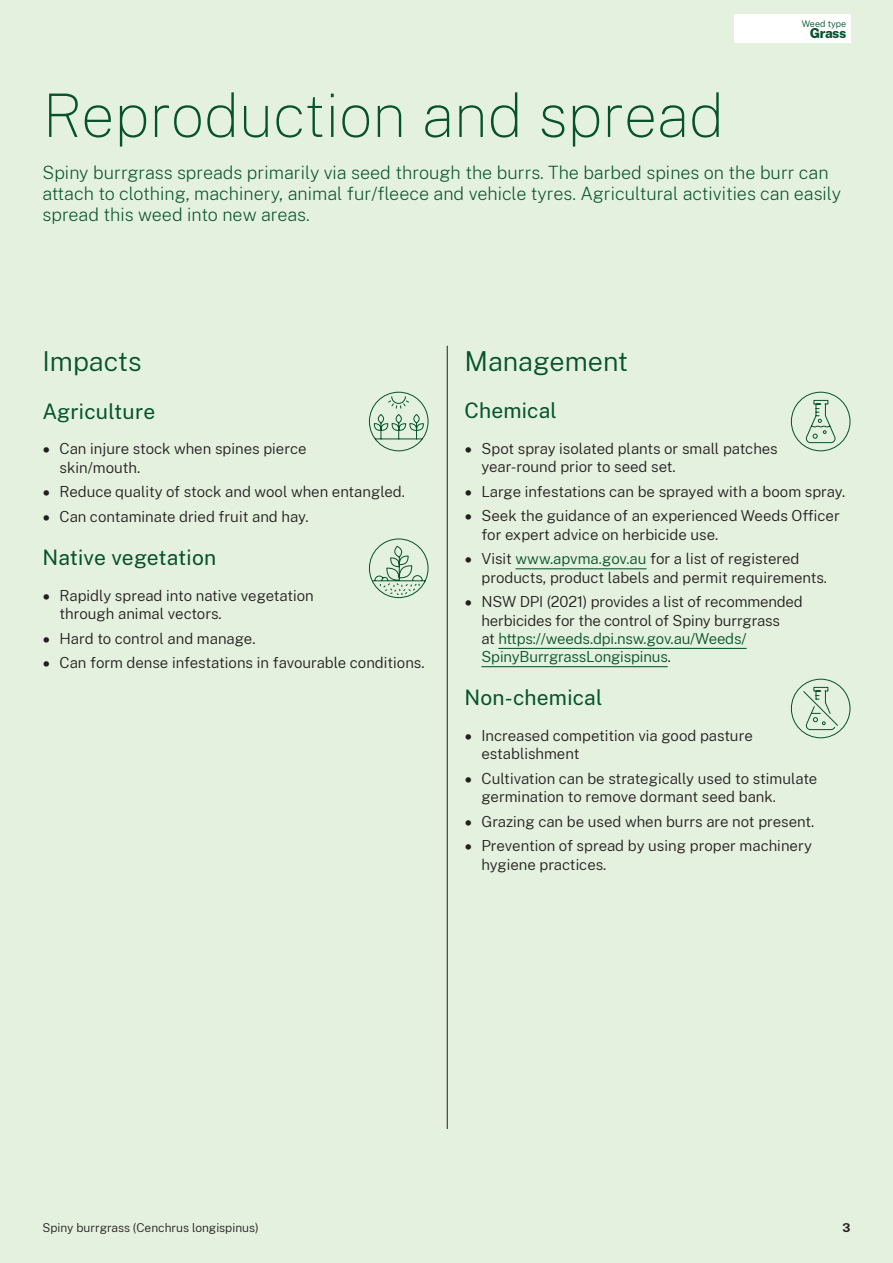
<style>
.page{position:relative;width:893px;height:1263px;background:#e4f1de}
.page>*{position:absolute;margin:0;border:0;box-sizing:border-box;transform-origin:0 0}
.H1{font:100 60px "Public Sans";color:#05522d}
.H2{font:300 27px "Public Sans";color:#05522d}
.H3{font:21px "Public Sans";letter-spacing:.01em;color:#05522d}
.Intro{font:200 18px/21px "Public Sans";color:#05522d}
.t1{font:300 15px/18.3px "Public Sans";color:#231f20}
.Body{font:800 13.5px "Public Sans";letter-spacing:-.035em;color:#05522d}
.t2{font:300 12px "Public Sans";color:#231f20}
.t3{font:700 12px "Public Sans";color:#231f20}
.Small_Print{font:300 9px "Public Sans";color:#05522d}
.s1{font-family:"Nunito Sans"}
.s2{color:#05522d}
</style>
<div class="page">
<hr style="left:447px;top:346px;width:1px;height:783px;background:#231f20">
<svg style="left:368px;top:391px;width:61px;height:61px"></svg>
<svg style="left:368px;top:538px;width:61px;height:60px"></svg>
<hr style="left:516px;top:568px;width:130px;height:1px;background:#05522d">
<hr style="left:498px;top:648px;width:249px;height:1px;background:#05522d">
<hr style="left:481px;top:666px;width:187px;height:1px;background:#05522d">
<svg style="left:790px;top:391px;width:61px;height:61px"></svg>
<svg style="left:790px;top:678px;width:61px;height:61px"></svg>
<div style="left:733px;top:14px;width:117px;height:29px;background:#fff"></div>
<p class="Small_Print" style="left:802px;top:17px;width:46px">Weed type</p>
<p class="Body" style="left:810px;top:23px;width:38px">Grass</p>
<h1 class="H1" style="left:43px;top:75px;width:683px">Reproduction and spread</h1>
<p class="Intro" style="left:43px;top:161px;width:800px">Spiny burrgrass spreads primarily via seed through the burrs. The barbed spines on the burr can attach to clothing, machinery, animal fur/fleece and vehicle tyres. Agricultural activities can easily spread this weed into new areas.</p>
<h2 class="H2" style="left:43px;top:342px;width:100px">Impacts</h2>
<h3 class="H3" style="left:43px;top:397px;width:114px">Agriculture</h3>
<p class="t1" style="left:60px;top:439px;width:249px;text-indent:-17px"><span class="s1">•</span> Can injure stock when spines pierce skin/mouth.</p>
<p class="t1" style="left:43px;top:482px;width:364px"><span class="s1">•</span> Reduce quality of stock and wool when entangled.</p>
<p class="t1" style="left:43px;top:507px;width:268px"><span class="s1">•</span> Can contaminate dried fruit and hay.</p>
<h3 class="H3" style="left:43px;top:543px;width:175px">Native vegetation</h3>
<p class="t1" style="left:60px;top:585px;width:256px;text-indent:-17px"><span class="s1">•</span> Rapidly spread into native vegetation through animal vectors.</p>
<p class="t1" style="left:43px;top:628px;width:215px"><span class="s1">•</span> Hard to control and manage.</p>
<p class="t1" style="left:43px;top:653px;width:384px"><span class="s1">•</span> Can form dense infestations in favourable conditions.</p>
<h2 class="H2" style="left:464px;top:342px;width:165px">Management</h2>
<h3 class="H3" style="left:464px;top:396px;width:94px">Chemical</h3>
<p class="t1" style="left:481px;top:438px;width:298px;text-indent:-17px"><span class="s1">•</span> Spot spray isolated plants or small patches year-round prior to seed set.</p>
<p class="t1" style="left:464px;top:481px;width:382px"><span class="s1">•</span> Large infestations can be sprayed with a boom spray.</p>
<p class="t1" style="left:481px;top:506px;width:360px;text-indent:-17px"><span class="s1">•</span> Seek the guidance of an experienced Weeds Officer for expert advice on herbicide use.</p>
<p class="t1" style="left:481px;top:549px;width:347px;text-indent:-17px"><span class="s1">•</span> Visit <span class="s2">www.apvma.gov.au</span> for a list of registered products, product labels and permit requirements.</p>
<p class="t1" style="left:481px;top:592px;width:323px;text-indent:-17px"><span class="s1">•</span> NSW DPI (2021) provides a list of recommended herbicides for the control of Spiny burrgrass<br>at <span class="s2">https://weeds.dpi.nsw.gov.au/Weeds/ SpinyBurrgrassLongispinus</span>.</p>
<h3 class="H3" style="left:464px;top:683px;width:139px">Non-chemical</h3>
<p class="t1" style="left:481px;top:725px;width:273px;text-indent:-17px"><span class="s1">•</span> Increased competition via good pasture establishment</p>
<p class="t1" style="left:481px;top:768px;width:337px;text-indent:-17px"><span class="s1">•</span> Cultivation can be strategically used to stimulate germination to remove dormant seed bank.</p>
<p class="t1" style="left:464px;top:811px;width:351px"><span class="s1">•</span> Grazing can be used when burrs are not present.</p>
<p class="t1" style="left:481px;top:836px;width:332px;text-indent:-17px"><span class="s1">•</span> Prevention of spread by using proper machinery hygiene practices.</p>
<p class="t2" style="left:43px;top:1219px;width:218px">Spiny burrgrass (Cenchrus longispinus)</p>
<p class="t3" style="left:842px;top:1219px;width:9px">3</p>
</div>
